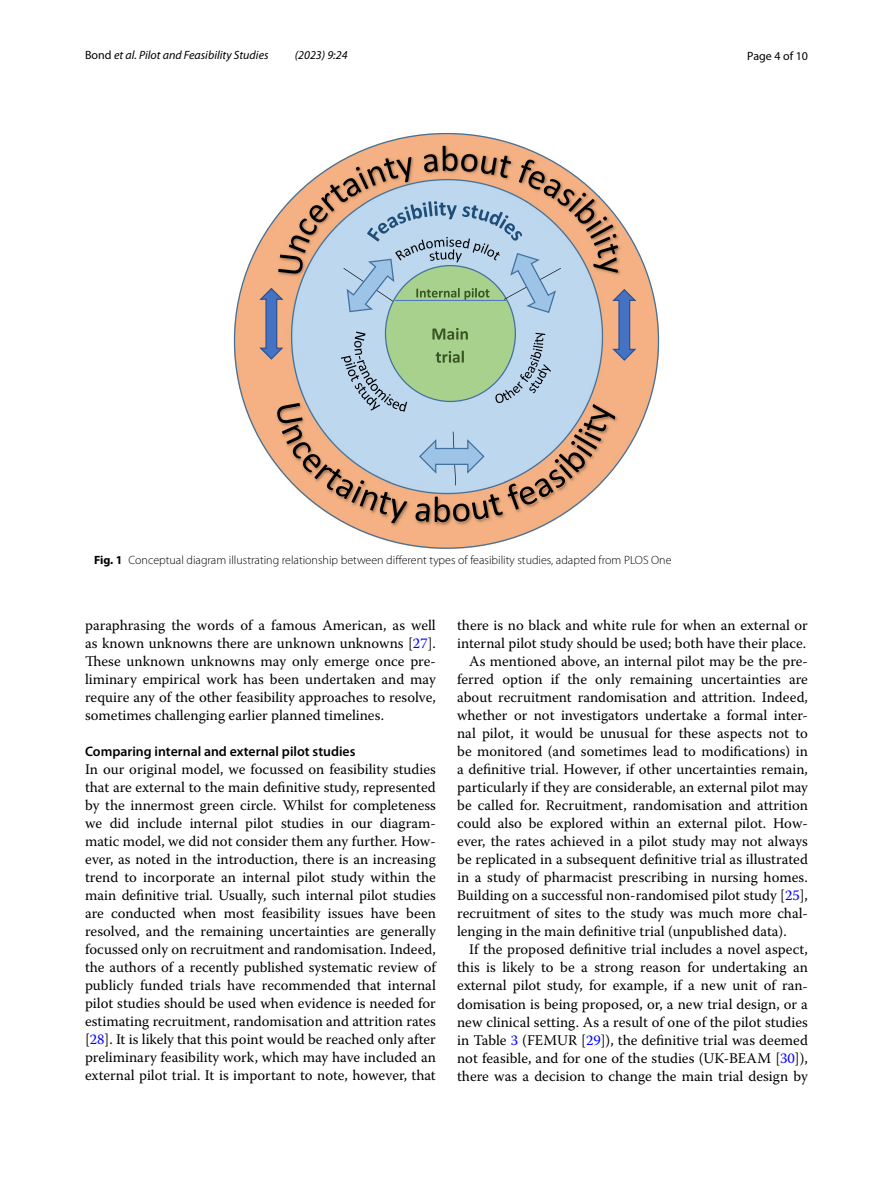
<style>
.page{position:relative;width:893px;height:1187px;background:#fff}
.page>*{position:absolute;margin:0;border:0;box-sizing:border-box;transform-origin:0 0}
.t1{font:14.7px/18px "Warnock Pro";color:#000;text-align:justify}
.t2{font:600 13.8px "Myriad Pro";color:#000}
.t3{font:300 12px "Myriad Pro";color:#000}
.t4{font:italic 12px "Myriad Pro";color:#000}
.t5{font:12px "Myriad Pro";color:#000}
.s1{font-style:normal}
.s2{font-weight:700}
.s3{color:#00f}
</style>
<div class="page">
<svg style="left:234px;top:133px;width:425px;height:415px"></svg>
<svg style="left:258px;top:146px;width:380px;height:377px;background:#c1bdb6"></svg>
<p class="t4" style="left:85px;top:48px;width:185px"><span class="s1">Bond</span> et al. Pilot and Feasibility Studies</p>
<p class="t4" style="left:295px;top:48px;width:54px">(2023) 9:24</p>
<p class="t5" style="left:747px;top:48px;width:62px">Page 4 of 10</p>
<p class="t3" style="left:94px;top:553px;width:579px"><span class="s2">Fig. 1</span> Conceptual diagram illustrating relationship between different types of feasibility studies, adapted from PLOS One</p>
<p class="t1" style="left:85px;top:616px;width:352px">paraphrasing the words of a famous American, as well as known unknowns there are unknown unknowns [<span class="s3">27</span>].<br>These unknown unknowns may only emerge once pre&shy;liminary empirical work has been undertaken and may require any of the other feasibility approaches to resolve, sometimes challenging earlier planned timelines.</p>
<p class="t2" style="left:85px;top:743px;width:272px">Comparing internal and external pilot studies</p>
<p class="t1" style="left:85px;top:760px;width:352px">In our original model, we focussed on feasibility studies that are external to the main definitive study, represented by the innermost green circle. Whilst for completeness we did include internal pilot studies in our diagram&shy;matic model, we did not consider them any further. How&shy;ever, as noted in the introduction, there is an increasing trend to incorporate an internal pilot study within the main definitive trial. Usually, such internal pilot studies are conducted when most feasibility issues have been resolved, and the remaining uncertainties are generally focussed only on recruitment and randomisation. Indeed, the authors of a recently published systematic review of publicly funded trials have recommended that internal pilot studies should be used when evidence is needed for estimating recruitment, randomisation and attrition rates [<span class="s3">28</span>]. It is likely that this point would be reached only after preliminary feasibility work, which may have included an external pilot trial. It is important to note, however, that</p>
<p class="t1" style="left:457px;top:616px;width:352px">there is no black and white rule for when an external or</p>
<p class="t1" style="left:457px;top:634px;width:351px">internal pilot study should be used; both have their place.</p>
<p class="t1" style="left:469px;top:652px;width:340px">As mentioned above, an internal pilot may be the pre-</p>
<p class="t1" style="left:457px;top:670px;width:352px">ferred option if the only remaining uncertainties are</p>
<p class="t1" style="left:457px;top:688px;width:352px">about recruitment randomisation and attrition. Indeed,</p>
<p class="t1" style="left:457px;top:706px;width:352px">whether or not investigators undertake a formal inter-</p>
<p class="t1" style="left:457px;top:724px;width:352px">nal pilot, it would be unusual for these aspects not to</p>
<p class="t1" style="left:457px;top:742px;width:352px">be monitored (and sometimes lead to modifications) in</p>
<p class="t1" style="left:457px;top:760px;width:352px">a definitive trial. However, if other uncertainties remain,</p>
<p class="t1" style="left:457px;top:778px;width:352px">particularly if they are considerable, an external pilot may</p>
<p class="t1" style="left:457px;top:796px;width:352px">be called for. Recruitment, randomisation and attrition</p>
<p class="t1" style="left:457px;top:814px;width:352px">could also be explored within an external pilot. How-</p>
<p class="t1" style="left:457px;top:832px;width:352px">ever, the rates achieved in a pilot study may not always</p>
<p class="t1" style="left:457px;top:850px;width:352px">be replicated in a subsequent definitive trial as illustrated</p>
<p class="t1" style="left:457px;top:868px;width:352px">in a study of pharmacist prescribing in nursing homes.</p>
<p class="t1" style="left:457px;top:886px;width:352px">Building on a successful non-randomised pilot study [<span class="s3">25</span>],</p>
<p class="t1" style="left:457px;top:904px;width:352px">recruitment of sites to the study was much more chal-</p>
<p class="t1" style="left:457px;top:922px;width:331px">lenging in the main definitive trial (unpublished data).</p>
<p class="t1" style="left:469px;top:940px;width:340px">If the proposed definitive trial includes a novel aspect,</p>
<p class="t1" style="left:457px;top:958px;width:352px">this is likely to be a strong reason for undertaking an</p>
<p class="t1" style="left:457px;top:976px;width:352px">external pilot study, for example, if a new unit of ran-</p>
<p class="t1" style="left:457px;top:994px;width:352px">domisation is being proposed, or, a new trial design, or a</p>
<p class="t1" style="left:457px;top:1012px;width:352px">new clinical setting. As a result of one of the pilot studies</p>
<p class="t1" style="left:457px;top:1030px;width:352px">in Table <span class="s3">3</span> (FEMUR [<span class="s3">29</span>]), the definitive trial was deemed</p>
<p class="t1" style="left:457px;top:1048px;width:352px">not feasible, and for one of the studies (UK-BEAM [<span class="s3">30</span>]),</p>
<p class="t1" style="left:457px;top:1066px;width:352px">there was a decision to change the main trial design by</p>
</div>
